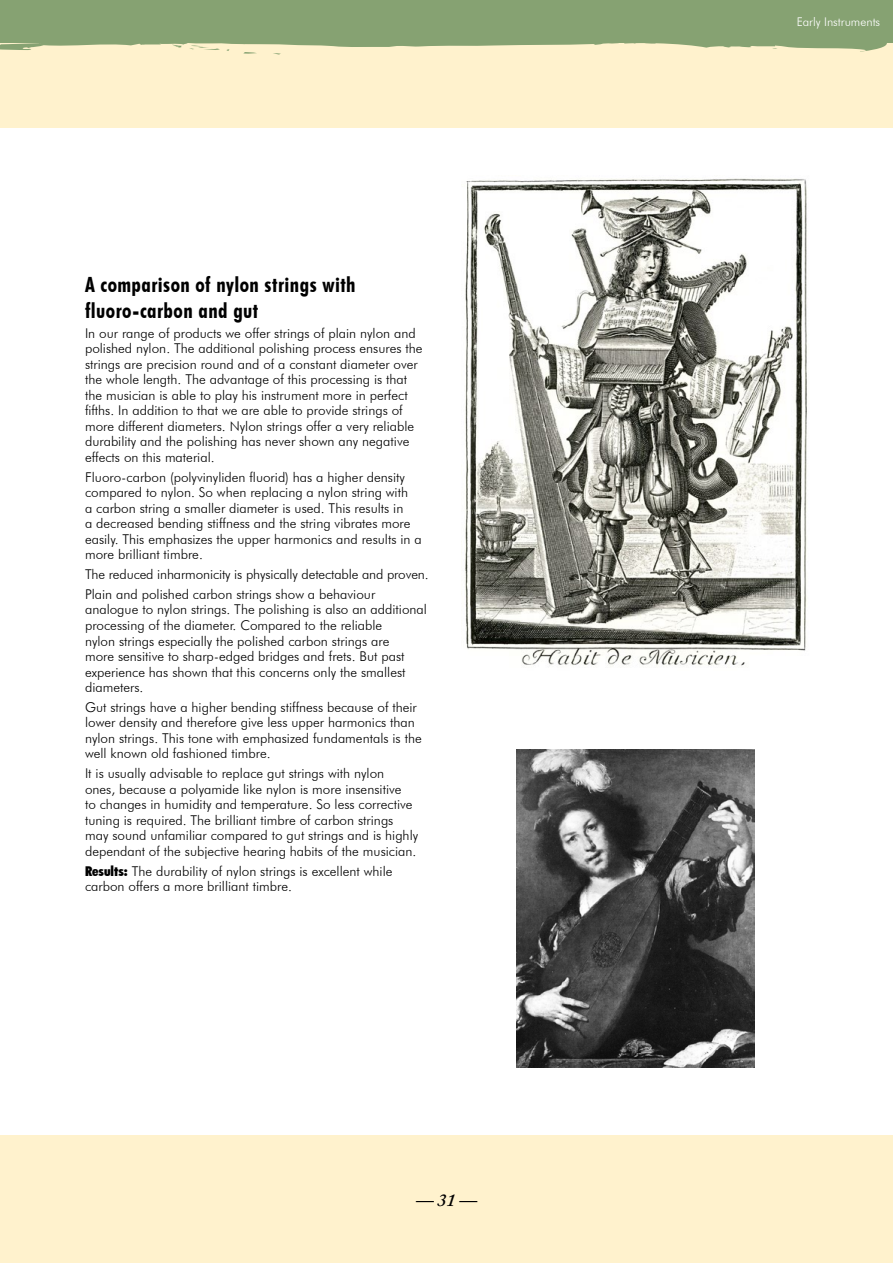
<style>
.page{position:relative;width:893px;height:1263px;background:#fff}
.page>*{position:absolute;margin:0;border:0;box-sizing:border-box;transform-origin:0 0}
.t1{font:700 condensed 21px/25.2px "Futura BT";letter-spacing:.02em;color:#000}
.t2{font:italic 600 18px "Adobe Caslon Pro";color:#000}
.t3{font:300 13.5px/15.6px "Futura BT";color:#000}
.t4{font:300 12px "Futura BT";color:#fff}
.s1{font-weight:900;font-stretch:condensed}
</style>
<div class="page">
<div style="left:0;top:1135px;width:893px;height:128px;background:#fff2cd"></div>
<div style="left:0;top:0;width:893px;height:128px;background:#fff2cd"></div>
<div style="left:0;top:0;width:893px;height:43px;background:#86a272"></div>
<svg style="left:0;top:43px;width:887px;height:12px"></svg>
<img style="left:517px;top:749px;width:237px;height:318px">
<img style="left:465px;top:178px;width:342px;height:488px">
<h1 class="t1" style="left:85px;top:272px;width:272px">A comparison of nylon strings with fluoro-carbon and gut</h1>
<p class="t3" style="left:85px;top:325px;width:339px">In our range of products we offer strings of plain nylon and polished nylon. The additional polishing process ensures the strings are precision round and of a constant diameter over the whole length. The advantage of this processing is that the musician is able to play his instrument more in perfect fifths. In addition to that we are able to provide strings of more different diameters. Nylon strings offer a very reliable durability and the polishing has never shown any negative effects on this material.</p>
<p class="t3" style="left:85px;top:469px;width:338px">Fluoro-carbon (polyvinyliden fluorid) has a higher density compared to nylon. So when replacing a nylon string with<br>a carbon string a smaller diameter is used. This results in<br>a decreased bending stiffness and the string vibrates more easily. This emphasizes the upper harmonics and results in a more brilliant timbre.</p>
<p class="t3" style="left:85px;top:564px;width:343px;line-height:19.8px">The reduced inharmonicity is physically detectable and proven.<br>Plain and polished carbon strings show a behaviour</p>
<p class="t3" style="left:85px;top:602px;width:343px">analogue to nylon strings. The polishing is also an additional processing of the diameter. Compared to the reliable<br>nylon strings especially the polished carbon strings are<br>more sensitive to sharp-edged bridges and frets. But past experience has shown that this concerns only the smallest diameters.</p>
<p class="t3" style="left:85px;top:699px;width:338px">Gut strings have a higher bending stiffness because of their lower density and therefore give less upper harmonics than nylon strings. This tone with emphasized fundamentals is the well known old fashioned timbre.</p>
<p class="t3" style="left:85px;top:765px;width:335px">It is usually advisable to replace gut strings with nylon<br>ones, because a polyamide like nylon is more insensitive<br>to changes in humidity and temperature. So less corrective tuning is required. The brilliant timbre of carbon strings may sound unfamiliar compared to gut strings and is highly dependant of the subjective hearing habits of the musician.</p>
<p class="t3" style="left:85px;top:863px;width:309px"><span class="s1">Results:</span> The durability of nylon strings is excellent while carbon offers a more brilliant timbre.</p>
<h2 class="t2" style="left:416px;top:1189px;width:63px">— 31 —</h2>
<p class="t4" style="left:797px;top:14px;width:85px">Early Instruments</p>
</div>
